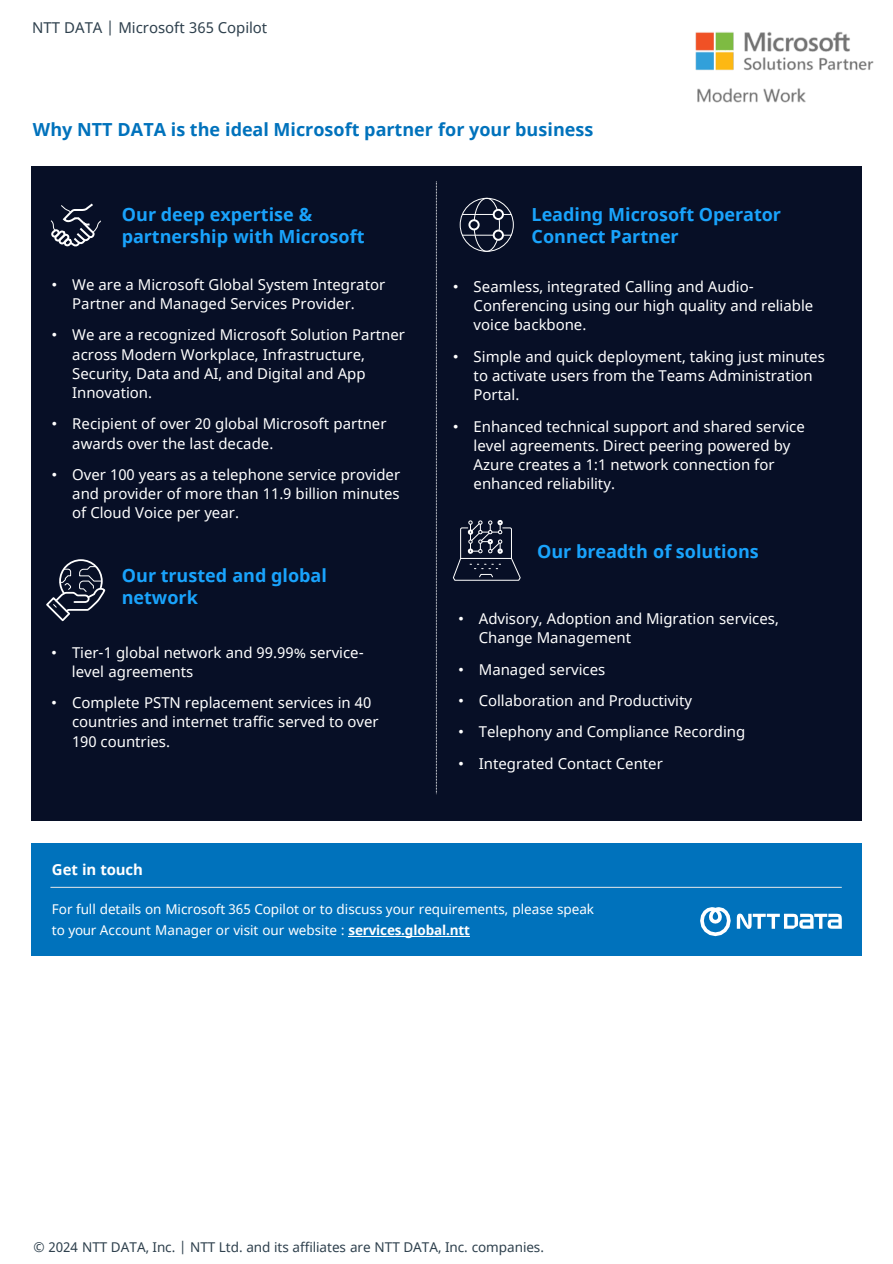
<style>
.page{position:relative;width:893px;height:1264px;background:#fff}
.page>*{position:absolute;margin:0;border:0;box-sizing:border-box;transform-origin:0 0}
.t1{font:700 18px/21.6px "Noto Sans";color:#19a3fc}
.t2{font:700 18px "Noto Sans";color:#0072bc}
.t3{font:15px/19.2px "Noto Sans";color:#fff}
.t4{font:15px "Noto Sans";color:#2e404d}
.t5{font:700 15px "Noto Sans";letter-spacing:-.005em;color:#fff}
.t6{font:13.5px/21px "Noto Sans";letter-spacing:-.005em;color:#fff}
.t7{font:13.5px "Noto Sans";color:#2e404d}
.s1{font-family:"Arial"}
.s2{font-weight:700}
</style>
<div class="page">
<div style="left:31px;top:166px;width:830px;height:654px;background:#070f26"></div>
<svg style="left:51px;top:203px;width:50px;height:43px"></svg>
<svg style="left:46px;top:559px;width:59px;height:62px"></svg>
<svg style="left:436px;top:181px;width:1px;height:613px"></svg>
<div style="left:468px;top:219px;width:11px;height:11px;border:2px solid #fff;border-radius:50%"></div>
<hr style="left:462px;top:235px;width:31px;height:1px;background:#fff">
<hr style="left:462px;top:214px;width:31px;height:1px;background:#fff">
<svg style="left:473px;top:197px;width:38px;height:55px"></svg>
<svg style="left:452px;top:520px;width:68px;height:60px"></svg>
<div style="left:31px;top:843px;width:830px;height:112px;background:#0072bc"></div>
<hr style="left:348px;top:936px;width:122px;height:1px;background:#fff">
<hr style="left:50px;top:886px;width:791px;height:1px;background:#e8e8e8">
<svg style="left:700px;top:907px;width:30px;height:28px"></svg>
<svg style="left:736px;top:913px;width:105px;height:15px"></svg>
<img style="left:695px;top:32px;width:179px;height:71px">
<p class="t4" style="left:32px;top:17px;width:236px">NTT DATA | Microsoft 365 Copilot</p>
<p class="t2" style="left:33px;top:117px;width:562px">Why NTT DATA is the ideal Microsoft partner for your business</p>
<p class="t1" style="left:122px;top:204px;width:244px">Our deep expertise &amp; partnership with Microsoft</p>
<p class="t1" style="left:531px;top:204px;width:251px">Leading Microsoft Operator<br>Connect Partner</p>
<p class="t3" style="left:72px;top:275px;width:314px;text-indent:-20px"><span class="s1">•</span> We are a Microsoft Global System Integrator<br>Partner and Managed Services Provider.</p>
<p class="t3" style="left:72px;top:326px;width:334px;text-indent:-20px"><span class="s1">•</span> We are a recognized Microsoft Solution Partner across Modern Workplace, Infrastructure, Security, Data and AI, and Digital and App Innovation.</p>
<p class="t3" style="left:72px;top:415px;width:316px;text-indent:-20px"><span class="s1">•</span> Recipient of over 20 global Microsoft partner awards over the last decade.</p>
<p class="t3" style="left:72px;top:465px;width:329px;text-align:justify;text-indent:-20px"><span class="s1">•</span> Over 100 years as a telephone service provider and provider of more than 11.9 billion minutes of Cloud Voice per year.</p>
<p class="t1" style="left:122px;top:565px;width:207px">Our trusted and global network</p>
<p class="t3" style="left:72px;top:643px;width:293px;text-indent:-20px"><span class="s1">•</span> Tier-1 global network and 99.99% service&shy;level agreements</p>
<p class="t3" style="left:72px;top:693px;width:308px;text-indent:-20px"><span class="s1">•</span> Complete PSTN replacement services in 40 countries and internet traffic served to over<br>190 countries.</p>
<p class="t3" style="left:473px;top:277px;width:341px;text-indent:-20px"><span class="s1">•</span> Seamless, integrated Calling and Audio-<br>Conferencing using our high quality and reliable voice backbone.</p>
<p class="t3" style="left:473px;top:347px;width:353px;text-indent:-20px"><span class="s1">•</span> Simple and quick deployment, taking just minutes to activate users from the Teams Administration<br>Portal.</p>
<p class="t3" style="left:473px;top:417px;width:332px;text-indent:-20px"><span class="s1">•</span> Enhanced technical support and shared service level agreements. Direct peering powered by Azure creates a 1:1 network connection for enhanced reliability.</p>
<p class="t1" style="left:537px;top:540px;width:223px">Our breadth of solutions</p>
<p class="t3" style="left:479px;top:609px;width:301px;text-indent:-20px"><span class="s1">•</span> Advisory, Adoption and Migration services,<br>Change Management</p>
<p class="t3" style="left:458px;top:660px;width:148px"><span class="s1">•</span> Managed services</p>
<p class="t3" style="left:458px;top:691px;width:235px"><span class="s1">•</span> Collaboration and Productivity</p>
<p class="t3" style="left:458px;top:722px;width:288px"><span class="s1">•</span> Telephony and Compliance Recording</p>
<p class="t3" style="left:458px;top:753px;width:206px"><span class="s1">•</span> Integrated Contact Center</p>
<p class="t5" style="left:52px;top:858px;width:92px">Get in touch</p>
<p class="t6" style="left:52px;top:899px;width:543px">For full details on Microsoft 365 Copilot or to discuss your requirements, please speak to your Account Manager or visit our website : <span class="s2">services.global.ntt</span></p>
<p class="t7" style="left:34px;top:1237px;width:512px">© 2024 NTT DATA, Inc. | NTT Ltd. and its affiliates are NTT DATA, Inc. companies.</p>
</div>
